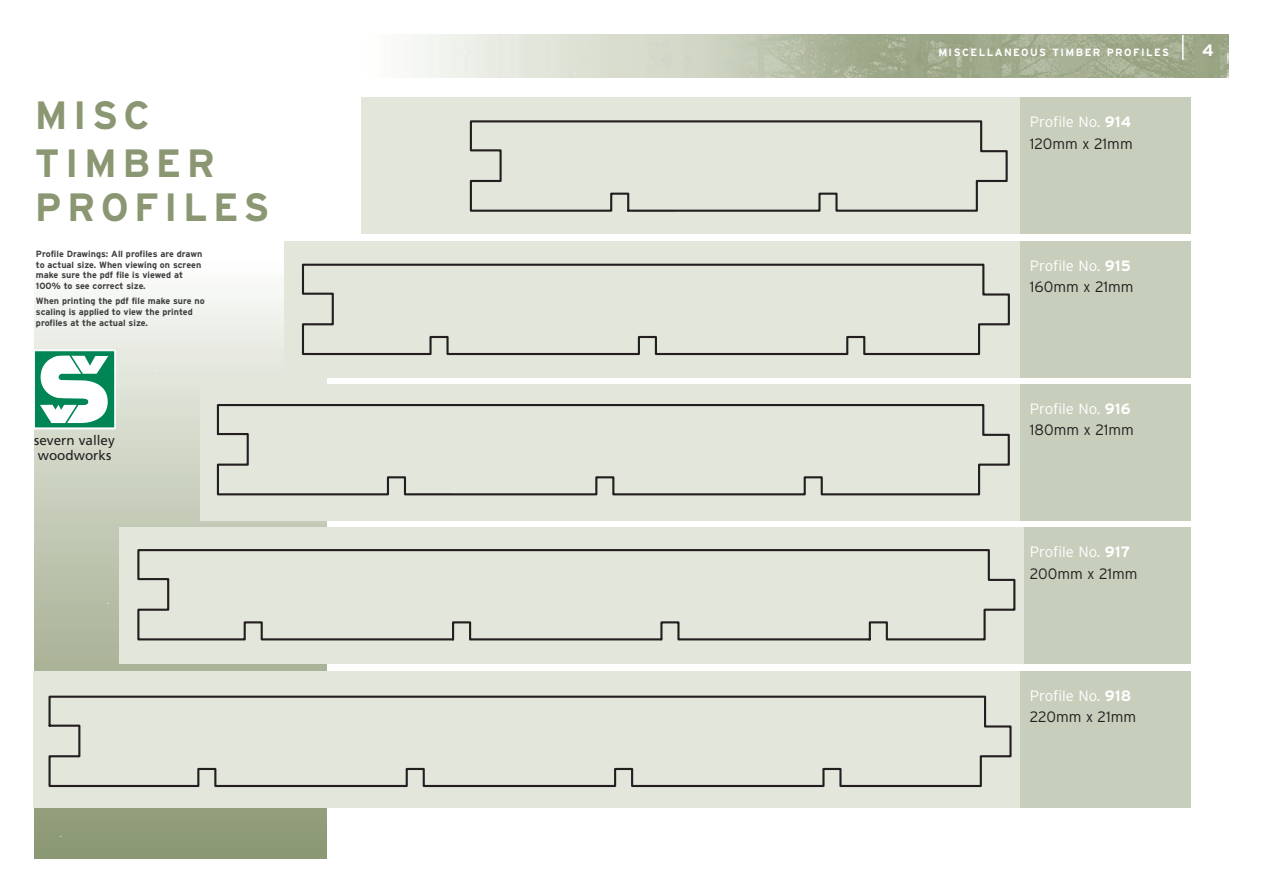
<style>
.page{position:relative;width:1263px;height:893px;background:#fff}
.page>*{position:absolute;margin:0;border:0;box-sizing:border-box;transform-origin:0 0}
.t1{font:700 39.45px/47.7px "Interstate";letter-spacing:.14em;color:#8a9772}
.t2{font:700 16.5px "Interstate";color:#fff}
.t3{font:300 15px/21.3px "Interstate";color:#fff}
.t4{font:13.5px/15px "Frutiger";color:#231f20}
.t5{font:700 10.5px "Interstate";letter-spacing:.14em;color:#fff}
.t6{font:700 9px/10.8px "Interstate";color:#3e3e3f}
.s1{font-weight:700}
.s2{color:#231f20}
</style>
<div class="page">
<img style="left:412px;top:35px;width:815px;height:43px">
<div style="left:795px;top:98px;width:395px;height:136px;background:#c7cebb"></div>
<div style="left:361px;top:98px;width:659px;height:136px;background:#e2e6db"></div>
<svg style="left:1182px;top:35px;width:1px;height:25px"></svg>
<svg style="left:470px;top:120px;width:538px;height:92px"></svg>
<hr style="left:632px;top:210px;width:43px;height:1px;background:#231f20">
<div style="left:795px;top:241px;width:395px;height:136px;background:#c7cebb"></div>
<div style="left:285px;top:241px;width:735px;height:136px;background:#e2e6db"></div>
<svg style="left:302px;top:264px;width:708px;height:91px"></svg>
<div style="left:795px;top:384px;width:395px;height:136px;background:#c7cebb"></div>
<div style="left:200px;top:384px;width:820px;height:136px;background:#e2e6db"></div>
<svg style="left:217px;top:404px;width:793px;height:91px"></svg>
<div style="left:795px;top:528px;width:395px;height:136px;background:#c7cebb"></div>
<div style="left:119px;top:528px;width:904px;height:136px;background:#e2e6db"></div>
<svg style="left:137px;top:549px;width:878px;height:91px"></svg>
<div style="left:795px;top:671px;width:395px;height:136px;background:#c7cebb"></div>
<div style="left:33px;top:671px;width:987px;height:136px;background:#e2e6db"></div>
<svg style="left:49px;top:696px;width:962px;height:91px"></svg>
<div style="left:33px;top:349px;width:83px;height:80px;background:#eff7f4;border-radius:2px"></div>
<svg style="left:34px;top:351px;width:81px;height:77px"></svg>
<h1 class="t1" style="left:35px;top:92px;width:182px">MISC<br>TIMBER</h1>
<h1 class="t1" style="left:35px;top:183px;width:236px">PROFILES</h1>
<p class="t6" style="left:36px;top:248px;width:168px">Profile Drawings: All profiles are drawn to actual size. When viewing on screen make sure the pdf file is viewed at 100% to see correct size.</p>
<p class="t6" style="left:36px;top:296px;width:170px">When printing the pdf file make sure no scaling is applied to view the printed profiles at the actual size.</p>
<h3 class="t4" style="left:34px;top:434px;width:82px">severn valley woodworks</h3>
<p class="t5" style="left:938px;top:46px;width:232px">MISCELLANEOUS TIMBER PROFILES</p>
<h2 class="t2" style="left:1202px;top:41px;width:13px">4</h2>
<h3 class="t3" style="left:1030px;top:112px;width:104px">Profile No. <span class="s1">914<br></span><span class="s2">120mm x 21mm</span></h3>
<h3 class="t3" style="left:1030px;top:255px;width:105px">Profile No. <span class="s1">915<br></span><span class="s2">160mm x 21mm</span></h3>
<h3 class="t3" style="left:1030px;top:398px;width:106px">Profile No. <span class="s1">916<br></span><span class="s2">180mm x 21mm</span></h3>
<h3 class="t3" style="left:1030px;top:541px;width:109px">Profile No. <span class="s1">917<br></span><span class="s2">200mm x 21mm</span></h3>
<h3 class="t3" style="left:1030px;top:685px;width:108px">Profile No. <span class="s1">918<br></span><span class="s2">220mm x 21mm</span></h3>
</div>
